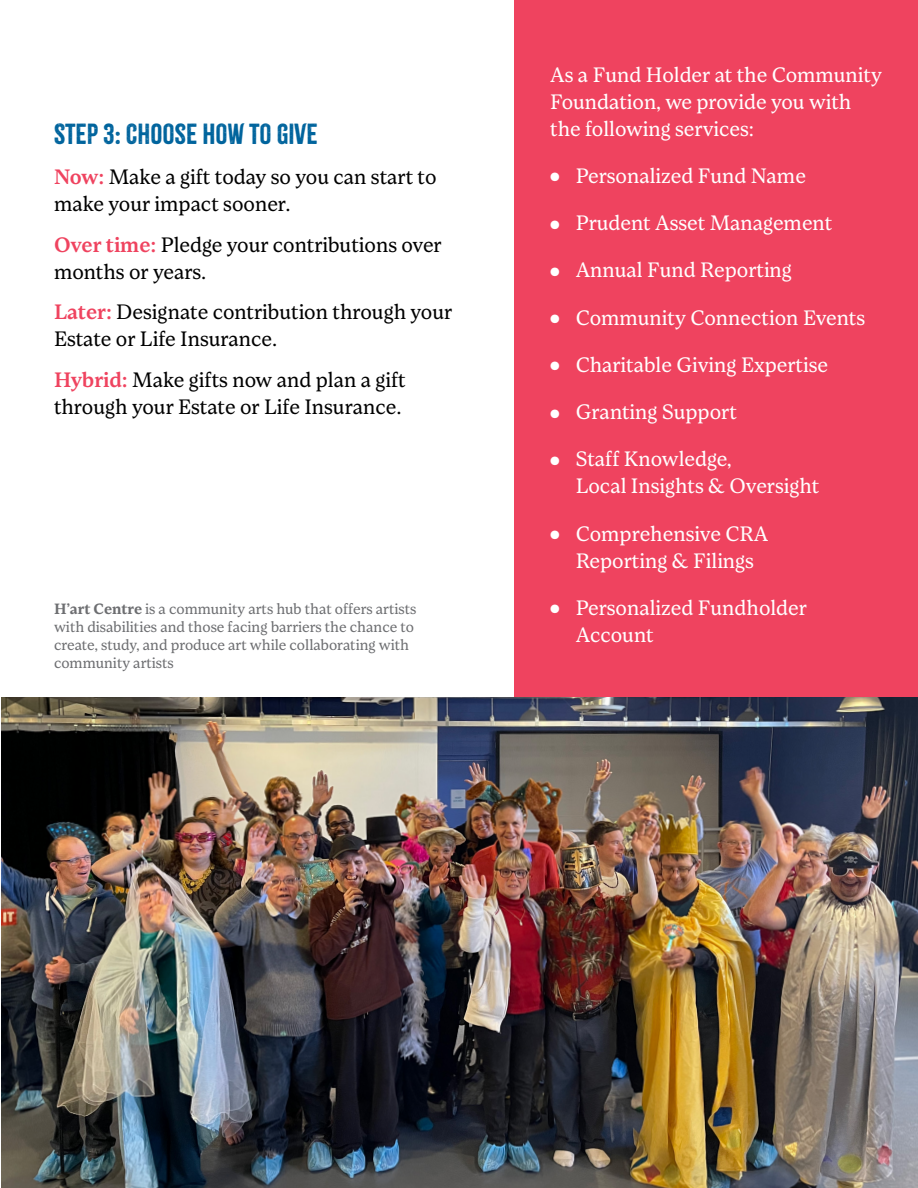
<style>
.page{position:relative;width:918px;height:1188px;background:#fff}
.page>*{position:absolute;margin:0;border:0;box-sizing:border-box;transform-origin:0 0}
.t1{font:25.5px "Citrus Gothic";color:#00649d}
.t2{font:21px/27px "Loretta";color:#fff}
.t3{font:21px/27px "Loretta";color:#000}
.t4{font:15px/18px "Loretta";color:#6d6e71}
.s1{font-weight:600;color:#ef435f}
.s2{font-weight:700}
.s3{font-size:12px}
</style>
<div class="page">
<div style="left:514px;top:0;width:404px;height:1188px;background:#ef435f"></div>
<img style="left:1px;top:698px;width:917px;height:490px">
<p class="t1" style="left:54px;top:118px;width:265px">STEP 3: CHOOSE HOW TO GIVE</p>
<p class="t3" style="left:54px;top:164px;width:384px"><span class="s1">Now:</span> Make a gift today so you can start to make your impact sooner.</p>
<p class="t3" style="left:54px;top:231px;width:389px"><span class="s1">Over time:</span> Pledge your contributions over months or years.</p>
<p class="t3" style="left:54px;top:299px;width:400px"><span class="s1">Later:</span> Designate contribution through your<br>Estate or Life Insurance.</p>
<p class="t3" style="left:54px;top:367px;width:353px"><span class="s1">Hybrid:</span> Make gifts now and plan a gift through your Estate or Life Insurance.</p>
<p class="t4" style="left:54px;top:600px;width:364px"><span class="s2">H’art Centre</span> is a community arts hub that offers artists with disabilities and those facing barriers the chance to create, study, and produce art while collaborating with community artists</p>
<p class="t2" style="left:550px;top:61px;width:333px">As a Fund Holder at the Community<br>Foundation, we provide you with the following services:</p>
<p class="t2" style="left:550px;top:162px;width:257px"><span class="s3">●</span> Personalized Fund Name</p>
<p class="t2" style="left:550px;top:210px;width:284px"><span class="s3">●</span> Prudent Asset Management</p>
<p class="t2" style="left:550px;top:257px;width:243px"><span class="s3">●</span> Annual Fund Reporting</p>
<p class="t2" style="left:550px;top:304px;width:317px"><span class="s3">●</span> Community Connection Events</p>
<p class="t2" style="left:550px;top:351px;width:279px"><span class="s3">●</span> Charitable Giving Expertise</p>
<p class="t2" style="left:550px;top:399px;width:188px"><span class="s3">●</span> Granting Support</p>
<p class="t2" style="left:576px;top:446px;width:245px;text-indent:-25px"><span class="s3">●</span> Staff Knowledge,<br>Local Insights &amp; Oversight</p>
<p class="t2" style="left:550px;top:520px;width:220px;text-align:center"><span class="s3">●</span> Comprehensive CRA<br>Reporting &amp; Filings</p>
<p class="t2" style="left:576px;top:594px;width:233px;text-indent:-25px"><span class="s3">●</span> Personalized Fundholder<br>Account</p>
</div>
